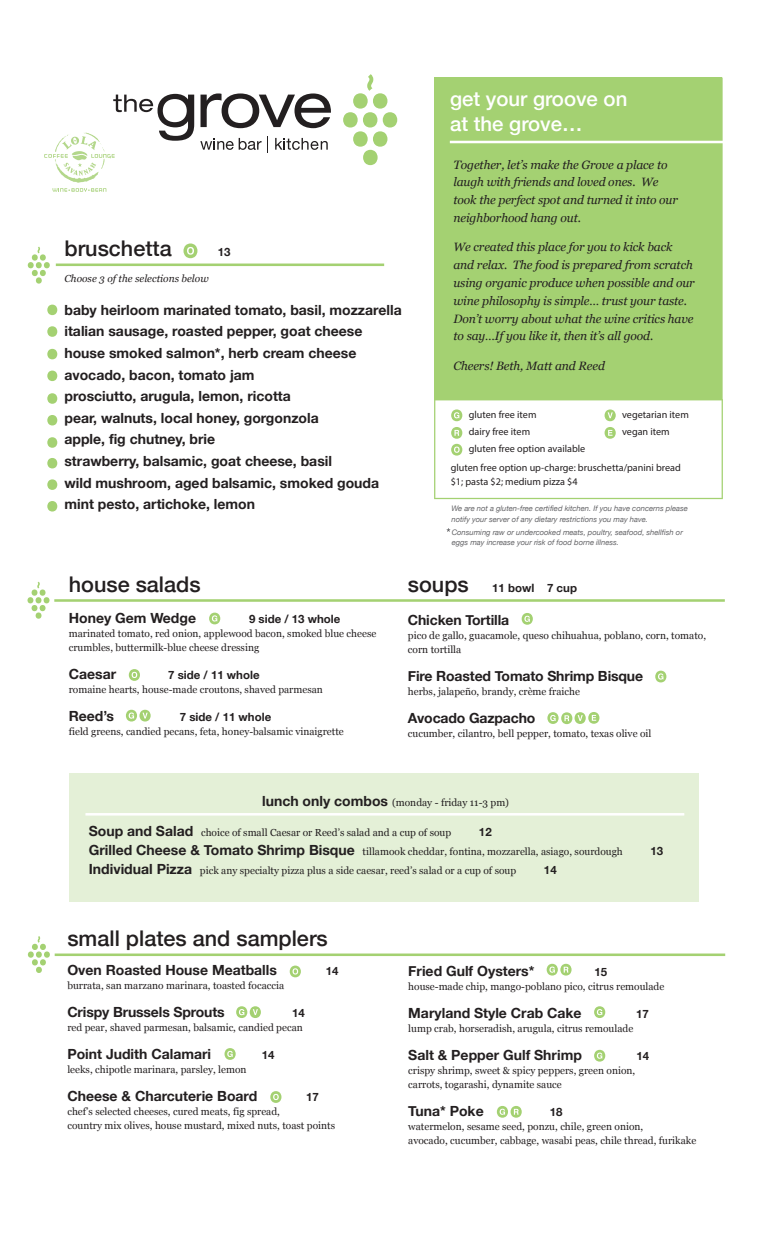
<style>
.page{position:relative;width:765px;height:1260px;background:#fff}
.page>*{position:absolute;margin:0;border:0;box-sizing:border-box;transform-origin:0 0}
.t1{font:500 21.62px "Helvetica Neue";color:#231f20}
.t2{font:500 20.38px/24.1px "Helvetica Neue";color:#fff}
.t3{font:700 14px/21.6px "Helvetica Neue";color:#231f20}
.t4{font:italic 12.12px/17.9px "Georgia";letter-spacing:-.01em;color:#231f20}
.t5{font:700 11.5px "Helvetica Neue";color:#231f20}
.t6{font:10.12px/14px "Georgia";color:#231f20}
.t7{font:10.12px/17px "Helvetica Neue";color:#231f20}
.t8{font:italic 10.12px "Georgia";color:#231f20}
.t9{font:italic 7.62px/10.1px "Helvetica Neue";color:#636366}
.s1{font-family:"Helvetica Neue";font-weight:700;font-size:14px}
</style>
<div class="page">
<div style="left:435px;top:77px;width:287px;height:323px;background:#a4d172"></div>
<div style="left:434px;top:78px;width:289px;height:322px;border:1px solid #a4d172"></div>
<hr style="left:450px;top:141px;width:280px;height:2px;background:#fff">
<svg style="left:28px;top:247px;width:22px;height:37px"></svg>
<hr style="left:56px;top:264px;width:328px;height:2px;background:#a4d172">
<svg style="left:47px;top:305px;width:10px;height:10px"></svg>
<svg style="left:47px;top:326px;width:10px;height:11px"></svg>
<svg style="left:47px;top:349px;width:10px;height:10px"></svg>
<svg style="left:47px;top:371px;width:10px;height:10px"></svg>
<svg style="left:47px;top:393px;width:10px;height:11px"></svg>
<svg style="left:47px;top:415px;width:10px;height:10px"></svg>
<svg style="left:47px;top:437px;width:10px;height:11px"></svg>
<svg style="left:47px;top:458px;width:10px;height:10px"></svg>
<svg style="left:47px;top:479px;width:10px;height:11px"></svg>
<svg style="left:47px;top:501px;width:10px;height:11px"></svg>
<svg style="left:183px;top:243px;width:14px;height:15px"></svg>
<svg style="left:434px;top:399px;width:289px;height:100px"></svg>
<svg style="left:200px;top:136px;width:68px;height:16px"></svg>
<svg style="left:275px;top:138px;width:53px;height:12px"></svg>
<svg style="left:201px;top:93px;width:130px;height:35px"></svg>
<svg style="left:343px;top:74px;width:54px;height:91px"></svg>
<svg style="left:44px;top:94px;width:150px;height:98px"></svg>
<svg style="left:28px;top:582px;width:22px;height:37px"></svg>
<hr style="left:54px;top:599px;width:671px;height:3px;background:#a4d172">
<div style="left:69px;top:774px;width:629px;height:128px;background:#e4f0d7"></div>
<svg style="left:209px;top:613px;width:11px;height:11px"></svg>
<svg style="left:655px;top:671px;width:11px;height:11px"></svg>
<svg style="left:522px;top:613px;width:11px;height:12px"></svg>
<svg style="left:126px;top:710px;width:25px;height:12px"></svg>
<svg style="left:236px;top:1006px;width:25px;height:12px"></svg>
<svg style="left:129px;top:669px;width:11px;height:12px"></svg>
<hr style="left:85px;top:813px;width:599px;height:3px;background:#fff">
<svg style="left:547px;top:712px;width:52px;height:12px"></svg>
<svg style="left:28px;top:936px;width:22px;height:37px"></svg>
<hr style="left:55px;top:954px;width:670px;height:2px;background:#a4d172">
<svg style="left:290px;top:966px;width:11px;height:11px"></svg>
<svg style="left:547px;top:964px;width:25px;height:12px"></svg>
<svg style="left:497px;top:1106px;width:25px;height:12px"></svg>
<svg style="left:225px;top:1048px;width:11px;height:12px"></svg>
<svg style="left:270px;top:1091px;width:11px;height:12px"></svg>
<svg style="left:594px;top:1006px;width:11px;height:12px"></svg>
<svg style="left:594px;top:1050px;width:11px;height:12px"></svg>
<p class="t1" style="left:64px;top:231px;width:109px">bruschetta</p>
<p class="t5" style="left:218px;top:243px;width:14px">13</p>
<p class="t8" style="left:64px;top:271px;width:146px">Choose 3 of the selections below</p>
<p class="t3" style="left:64px;top:299px;width:339px">baby heirloom marinated tomato, basil, mozzarella italian sausage, roasted pepper, goat cheese house smoked salmon*, herb cream cheese avocado, bacon, tomato jam<br>prosciutto, arugula, lemon, ricotta<br>pear, walnuts, local honey, gorgonzola<br>apple, fig chutney, brie<br>strawberry, balsamic, goat cheese, basil<br>wild mushroom, aged balsamic, smoked gouda mint pesto, artichoke, lemon</p>
<p class="t2" style="left:450px;top:85px;width:179px">get your groove on at the grove…</p>
<p class="t4" style="left:453px;top:155px;width:226px">Together, let’s make the Grove a place to laugh with friends and loved ones. We took the perfect spot and turned it into our neighborhood hang out.</p>
<p class="t4" style="left:453px;top:238px;width:243px">We created this place for you to kick back and relax. The food is prepared from scratch using organic produce when possible and our wine philosophy is simple… trust your taste.<br>Don’t worry about what the wine critics have to say…If you like it, then it’s all good.</p>
<p class="t4" style="left:453px;top:356px;width:153px">Cheers! Beth, Matt and Reed</p>
<p class="t7" style="left:469px;top:406px;width:118px">gluten free item<br>dairy free item<br>gluten free option available</p>
<p class="t7" style="left:622px;top:406px;width:68px">vegetarian item vegan item</p>
<p class="t7" style="left:451px;top:461px;width:232px;line-height:14px">gluten free option up-charge: bruschetta/panini bread $1; pasta $2; medium pizza $4</p>
<p class="t9" style="left:451px;top:504px;width:238px">We are not a gluten-free certified kitchen. If you have concerns please notify your server of any dietary restrictions you may have.</p>
<p class="t9" style="left:452px;top:528px;width:233px">Consuming raw or undercooked meats, poultry, seafood, shellfish or eggs may increase your risk of food borne illness.</p>
<p class="t1" style="left:69px;top:567px;width:133px">house salads</p>
<p class="t3" style="left:69px;top:607px;width:129px">Honey Gem Wedge</p>
<p class="t5" style="left:249px;top:610px;width:93px">9 side / 13 whole</p>
<p class="t6" style="left:69px;top:626px;width:309px">marinated tomato, red onion, applewood bacon, smoked blue cheese crumbles, buttermilk-blue cheese dressing</p>
<p class="t3" style="left:69px;top:664px;width:49px">Caesar</p>
<p class="t5" style="left:168px;top:666px;width:93px">7 side / 11 whole</p>
<p class="t6" style="left:69px;top:682px;width:256px">romaine hearts, house-made croutons, shaved parmesan</p>
<p class="t3" style="left:69px;top:706px;width:47px">Reed’s</p>
<p class="t5" style="left:180px;top:708px;width:93px">7 side / 11 whole</p>
<p class="t6" style="left:69px;top:724px;width:276px">field greens, candied pecans, feta, honey-balsamic vinaigrette</p>
<p class="t1" style="left:408px;top:567px;width:62px">soups</p>
<p class="t5" style="left:492px;top:579px;width:86px">11 bowl 7 cup</p>
<p class="t3" style="left:408px;top:609px;width:103px">Chicken Tortilla</p>
<p class="t6" style="left:408px;top:628px;width:300px">pico de gallo, guacamole, queso chihuahua, poblano, corn, tomato, corn tortilla</p>
<p class="t3" style="left:408px;top:665px;width:237px">Fire Roasted Tomato Shrimp Bisque</p>
<p class="t6" style="left:408px;top:684px;width:174px">herbs, jalapeño, brandy, crème fraiche</p>
<p class="t3" style="left:408px;top:707px;width:129px">Avocado Gazpacho</p>
<p class="t6" style="left:408px;top:726px;width:245px">cucumber, cilantro, bell pepper, tomato, texas olive oil</p>
<p class="t6" style="left:262px;top:795px;width:248px"><span class="s1">lunch only combos</span> (monday - friday 11-3 pm)</p>
<p class="t6" style="left:89px;top:825px;width:364px"><span class="s1">Soup and Salad</span> choice of small Caesar or Reed’s salad and a cup of soup</p>
<p class="t5" style="left:479px;top:823px;width:14px">12</p>
<p class="t6" style="left:89px;top:844px;width:536px"><span class="s1">Grilled Cheese &amp; Tomato Shrimp Bisque</span> tillamook cheddar, fontina, mozzarella, asiago, sourdough</p>
<p class="t5" style="left:650px;top:842px;width:14px">13</p>
<p class="t6" style="left:89px;top:864px;width:429px"><span class="s1">Individual Pizza</span> pick any specialty pizza plus a side caesar, reed’s salad or a cup of soup</p>
<p class="t5" style="left:544px;top:861px;width:14px">14</p>
<p class="t1" style="left:67px;top:921px;width:262px">small plates and samplers</p>
<p class="t3" style="left:67px;top:960px;width:211px">Oven Roasted House Meatballs</p>
<p class="t5" style="left:326px;top:962px;width:14px">14</p>
<p class="t6" style="left:67px;top:978px;width:218px">burrata, san marzano marinara, toasted focaccia</p>
<p class="t3" style="left:67px;top:1002px;width:159px">Crispy Brussels Sprouts</p>
<p class="t5" style="left:292px;top:1004px;width:14px">14</p>
<p class="t6" style="left:67px;top:1020px;width:237px">red pear, shaved parmesan, balsamic, candied pecan</p>
<p class="t3" style="left:67px;top:1044px;width:145px">Point Judith Calamari</p>
<p class="t5" style="left:262px;top:1046px;width:14px">14</p>
<p class="t6" style="left:67px;top:1062px;width:181px">leeks, chipotle marinara, parsley, lemon</p>
<p class="t3" style="left:67px;top:1086px;width:191px">Cheese &amp; Charcuterie Board</p>
<p class="t5" style="left:306px;top:1088px;width:14px">17</p>
<p class="t6" style="left:67px;top:1104px;width:269px">chef’s selected cheeses, cured meats, fig spread,<br>country mix olives, house mustard, mixed nuts, toast points</p>
<p class="t3" style="left:408px;top:960px;width:128px">Fried Gulf Oysters*</p>
<p class="t5" style="left:594px;top:963px;width:14px">15</p>
<p class="t6" style="left:408px;top:979px;width:258px">house-made chip, mango-poblano pico, citrus remoulade</p>
<p class="t3" style="left:408px;top:1002px;width:175px">Maryland Style Crab Cake</p>
<p class="t5" style="left:636px;top:1005px;width:14px">17</p>
<p class="t6" style="left:408px;top:1021px;width:226px">lump crab, horseradish, arugula, citrus remoulade</p>
<p class="t3" style="left:408px;top:1045px;width:175px">Salt &amp; Pepper Gulf Shrimp</p>
<p class="t5" style="left:636px;top:1047px;width:14px">14</p>
<p class="t6" style="left:408px;top:1063px;width:228px">crispy shrimp, sweet &amp; spicy peppers, green onion, carrots, togarashi, dynamite sauce</p>
<p class="t3" style="left:408px;top:1101px;width:77px">Tuna* Poke</p>
<p class="t5" style="left:550px;top:1103px;width:14px">18</p>
<p class="t6" style="left:408px;top:1119px;width:289px">watermelon, sesame seed, ponzu, chile, green onion,<br>avocado, cucumber, cabbage, wasabi peas, chile thread, furikake</p>
</div>
